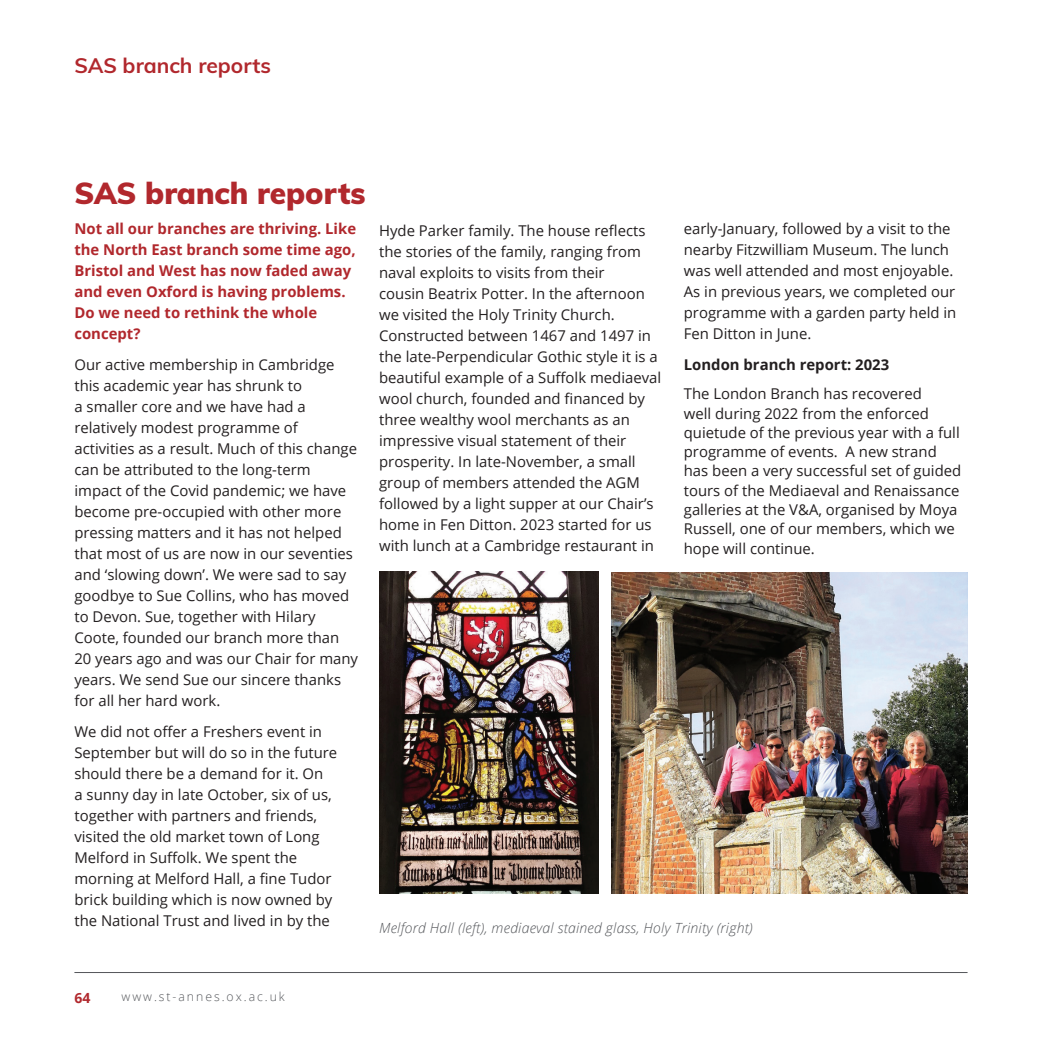
<style>
.page{position:relative;width:1042px;height:1042px;background:#fff}
.page>*{position:absolute;margin:0;border:0;box-sizing:border-box;transform-origin:0 0}
.t1{font:900 29.75px "Muli";color:#b1282d}
.t2{font:700 21px "Muli";color:#b1282d}
.t3{font:14.88px/21px "Open Sans";color:#231f20}
.t4{font:700 14.88px/21px "Open Sans";color:#b1282d}
.t5{font:700 14.88px "Open Sans";color:#231f20}
.t6{font:italic 300 14px "Open Sans";letter-spacing:.015em;color:#54565a}
.t7{font:700 14px "Open Sans";color:#b1282d}
.t8{font:300 12.25px "Open Sans";letter-spacing:.16em;color:#54565a}
</style>
<div class="page">
<img style="left:611px;top:572px;width:356px;height:321px">
<img style="left:379px;top:571px;width:219px;height:322px">
<hr style="left:74px;top:972px;width:893px;height:1px;background:#54565a">
<h2 class="t2" style="left:74px;top:50px;width:198px">SAS branch reports</h2>
<h1 class="t1" style="left:74px;top:171px;width:293px">SAS branch reports</h1>
<p class="t4" style="left:74px;top:218px;width:283px">Not all our branches are thriving. Like the North East branch some time ago,<br>Bristol and West has now faded away and even Oxford is having problems.<br>Do we need to rethink the whole concept?</p>
<p class="t3" style="left:74px;top:354px;width:285px">Our active membership in Cambridge this academic year has shrunk to<br>a smaller core and we have had a relatively modest programme of activities as a result. Much of this change can be attributed to the long-term impact of the Covid pandemic; we have become pre-occupied with other more pressing matters and it has not helped that most of us are now in our seventies and ‘slowing down’. We were sad to say goodbye to Sue Collins, who has moved to Devon. Sue, together with Hilary Coote, founded our branch more than 20 years ago and was our Chair for many years. We send Sue our sincere thanks for all her hard work.</p>
<p class="t3" style="left:74px;top:721px;width:264px">We did not offer a Freshers event in September but will do so in the future should there be a demand for it. On<br>a sunny day in late October, six of us, together with partners and friends, visited the old market town of Long Melford in Suffolk. We spent the morning at Melford Hall, a fine Tudor brick building which is now owned by the National Trust and lived in by the</p>
<p class="t3" style="left:379px;top:219px;width:284px">Hyde Parker family. The house reflects the stories of the family, ranging from naval exploits to visits from their<br>cousin Beatrix Potter. In the afternoon we visited the Holy Trinity Church.<br>Constructed between 1467 and 1497 in the late-Perpendicular Gothic style it is a beautiful example of a Suffolk mediaeval wool church, founded and financed by three wealthy wool merchants as an impressive visual statement of their prosperity. In late-November, a small group of members attended the AGM followed by a light supper at our Chair’s home in Fen Ditton. 2023 started for us with lunch at a Cambridge restaurant in</p>
<p class="t3" style="left:684px;top:218px;width:274px">early-January, followed by a visit to the nearby Fitzwilliam Museum. The lunch was well attended and most enjoyable.<br>As in previous years, we completed our programme with a garden party held in Fen Ditton in June.</p>
<p class="t5" style="left:684px;top:354px;width:207px">London branch report: 2023</p>
<p class="t3" style="left:684px;top:384px;width:279px;line-height:19.2px">The London Branch has recovered<br>well during 2022 from the enforced quietude of the previous year with a full programme of events. A new strand has been a very successful set of guided tours of the Mediaeval and Renaissance galleries at the V&amp;A, organised by Moya Russell, one of our members, which we hope will continue.</p>
<p class="t6" style="left:379px;top:918px;width:375px">Melford Hall (left), mediaeval stained glass, Holy Trinity (right)</p>
<p class="t7" style="left:74px;top:988px;width:17px">64</p>
<p class="t8" style="left:122px;top:988px;width:165px">www.st-annes.ox.ac.uk</p>
</div>
